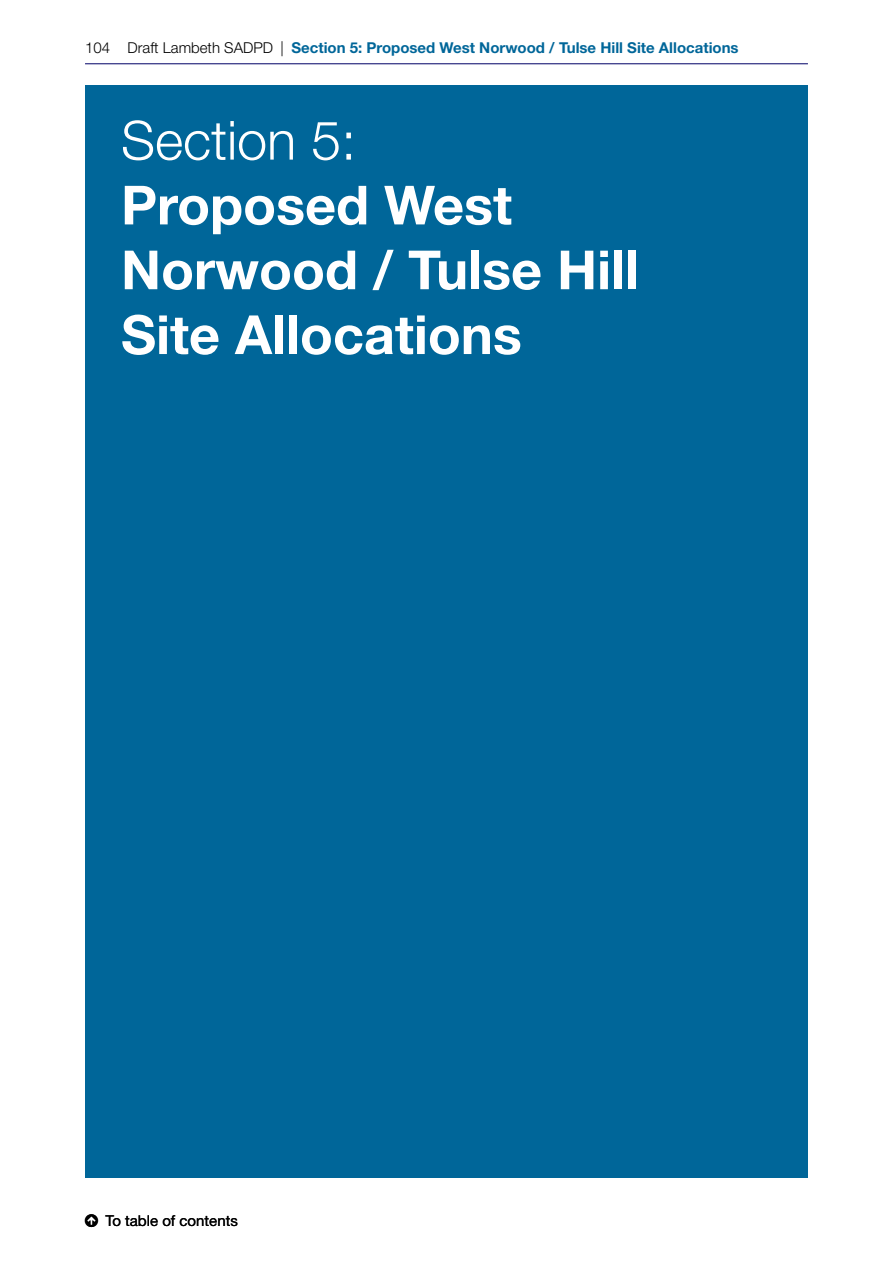
<style>
.page{position:relative;width:893px;height:1263px;background:#fff}
.page>*{position:absolute;margin:0;border:0;box-sizing:border-box;transform-origin:0 0}
.t1{font:700 54px/64.8px "Helvetica Neue LT Pro";color:#fff}
.t2{font:300 54px "Helvetica Neue LT Pro";color:#fff}
.t3{font:700 15px "Helvetica Neue LT Pro";color:#069}
.t4{font:15px "Helvetica Neue LT Pro";color:#000}
.s1{font-weight:300;color:#000}
</style>
<div class="page">
<hr style="left:85px;top:63px;width:723px;height:1px;background:#006">
<div style="left:85px;top:85px;width:723px;height:1093px;background:#069"></div>
<p class="t3" style="left:85px;top:39px;width:655px"><span class="s1">104 Draft Lambeth SADPD |</span> Section 5: Proposed West Norwood / Tulse Hill Site Allocations</p>
<h1 class="t2" style="left:121px;top:107px;width:237px">Section 5:</h1>
<h1 class="t1" style="left:121px;top:172px;width:519px">Proposed West<br>Norwood / Tulse Hill<br>Site Allocations</h1>
<p class="t4" style="left:105px;top:1211px;width:134px">To table of contents</p>
</div>
